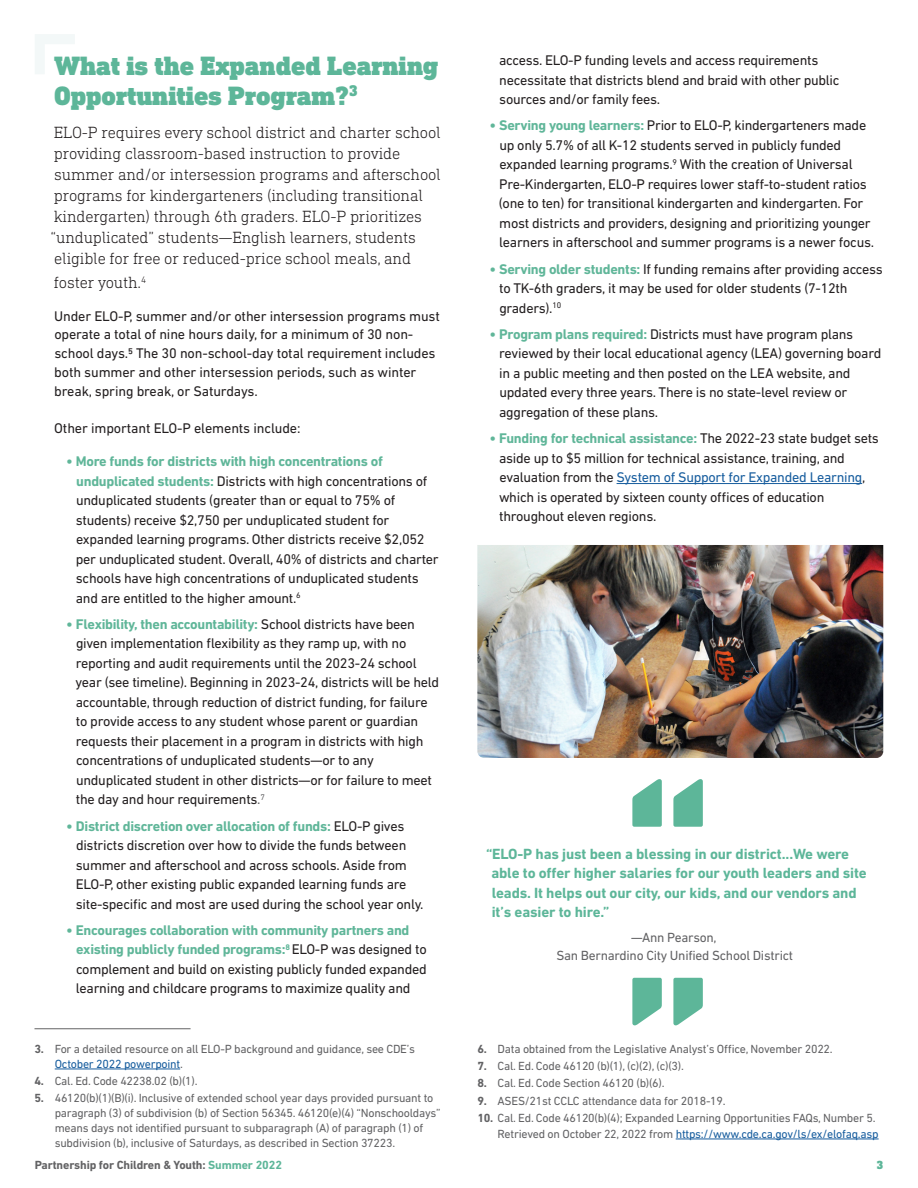
<style>
.page{position:relative;width:918px;height:1188px;background:#fff}
.page>*{position:absolute;margin:0;border:0;box-sizing:border-box;transform-origin:0 0}
.Section_title_-_DIN{font:900 27px/30px "DIN Next Slab Pro";color:#5db699}
.Introduction_text_DI{font:300 16.5px/21px "DIN Next Slab Pro";letter-spacing:-.01em;color:#231f20}
.Text_-_DIN_Next_Reg{font:700 15px/19.5px "DIN Next LT Pro";letter-spacing:-.01em;color:#5db699}
.Best_Practices_list{font:14.25px/19.5px "DIN Next LT Pro";letter-spacing:-.02em;color:#231f20}
.Introduction_text_DI-2{font:14.25px/18.8px "DIN Next LT Pro";letter-spacing:-.01em;color:#231f20}
.Text_-_DIN_Next_Reg-2{font:13.5px/18px "DIN Next LT Pro";letter-spacing:-.02em;color:#626264;text-align:center}
.t1{font:12px/15px "DIN Next LT Pro";letter-spacing:-.02em;color:#626264}
.t2{font:700 12px "DIN Next LT Pro";letter-spacing:-.01em;color:#626264}
.t3{font:900 12px "DIN Next Slab Pro";color:#5db699}
.s1{font-weight:700;color:#60b699}
.s2{color:#626264}
.s3{font-weight:700}
.s4{color:#175d9e}
.s5{color:#5db699}
</style>
<div class="page">
<svg style="left:35px;top:34px;width:40px;height:40px"></svg>
<img style="left:477px;top:545px;width:406px;height:213px">
<hr style="left:617px;top:483px;width:245px;height:1px;background:#175d9e">
<hr style="left:34px;top:1028px;width:157px;height:1px;background:#626264">
<hr style="left:55px;top:1069px;width:125px;height:1px;background:#175d9e">
<hr style="left:676px;top:1139px;width:203px;height:1px;background:#175d9e">
<svg style="left:632px;top:779px;width:71px;height:48px"></svg>
<svg style="left:632px;top:978px;width:71px;height:47px"></svg>
<p class="Section_title_-_DIN" style="left:54px;top:51px;width:386px">What is the Expanded Learning<br>Opportunities Program?<sup>3</sup></p>
<p class="Introduction_text_DI" style="left:51px;top:122px;width:392px">ELO-P requires every school district and charter school providing classroom-based instruction to provide summer and/or intersession programs and afterschool programs for kindergarteners (including transitional kindergarten) through 6th graders. ELO-P prioritizes “unduplicated” students—English learners, students eligible for free or reduced-price school meals, and</p>
<p class="Introduction_text_DI" style="left:54px;top:272px;width:94px">foster youth.<sup>4</sup></p>
<p class="Introduction_text_DI-2" style="left:54px;top:306px;width:387px">Under ELO-P, summer and/or other intersession programs must operate a total of nine hours daily, for a minimum of 30 non&shy;school days.5 The 30 non-school-day total requirement includes both summer and other intersession periods, such as winter break, spring break, or Saturdays.</p>
<p class="Introduction_text_DI-2" style="left:54px;top:419px;width:248px">Other important ELO-P elements include:</p>
<p class="Best_Practices_list" style="left:76px;top:451px;width:365px;text-indent:-9px"><span class="s1">• More funds for districts with high concentrations of unduplicated students:</span> Districts with high concentrations of unduplicated students (greater than or equal to 75% of students) receive $2,750 per unduplicated student for expanded learning programs. Other districts receive $2,052 per unduplicated student. Overall, 40% of districts and charter schools have high concentrations of unduplicated students and are entitled to the higher amount.<sup>6</sup></p>
<p class="Best_Practices_list" style="left:76px;top:614px;width:365px;text-indent:-9px"><span class="s1">• Flexibility, then accountability:</span> School districts have been given implementation flexibility as they ramp up, with no reporting and audit requirements until the 2023-24 school year (see timeline). Beginning in 2023-24, districts will be held accountable, through reduction of district funding, for failure to provide access to any student whose parent or guardian requests their placement in a program in districts with high concentrations of unduplicated students—or to any unduplicated student in other districts—or for failure to meet the day and hour requirements<span class="s2">.</span><sup>7</sup></p>
<p class="Best_Practices_list" style="left:76px;top:816px;width:349px;text-indent:-10px"><span class="s1">• District discretion over allocation of funds:</span> ELO-P gives districts discretion over how to divide the funds between summer and afterschool and across schools. Aside from ELO-P, other existing public expanded learning funds are site-specific and most are used during the school year only.</p>
<p class="Best_Practices_list" style="left:76px;top:920px;width:352px;text-indent:-10px"><span class="s1">• Encourages collaboration with community partners and existing publicly funded programs:</span><sup>8</sup> ELO-P was designed to complement and build on existing publicly funded expanded learning and childcare programs to maximize quality and</p>
<p class="t1" style="left:55px;top:1041px;width:362px;text-indent:-20px"><span class="s3">3.</span> For a detailed resource on all ELO-P background and guidance, see CDE’s<br><span class="s4">October 2022 powerpoint</span>.</p>
<p class="t1" style="left:34px;top:1073px;width:165px"><span class="s3">4.</span> Cal. Ed. Code 42238.02 (b)(1).</p>
<p class="t1" style="left:55px;top:1090px;width:387px;text-indent:-20px"><span class="s3">5.</span> 46120(b)(1)(B)(i). Inclusive of extended school year days provided pursuant to paragraph (3) of subdivision (b) of Section 56345. 46120(e)(4) “Nonschooldays” means days not identified pursuant to subparagraph (A) of paragraph (1) of subdivision (b), inclusive of Saturdays, as described in Section 37223.</p>
<p class="t2" style="left:35px;top:1158px;width:249px">Partnership for Children &amp; Youth: <span class="s5">Summer 2022</span></p>
<p class="Best_Practices_list" style="left:499px;top:50px;width:342px">access. ELO-P funding levels and access requirements necessitate that districts blend and braid with other public sources and/or family fees.</p>
<p class="Best_Practices_list" style="left:499px;top:116px;width:377px;text-indent:-9px"><span class="s1">• Serving young learners:</span> Prior to ELO-P, kindergarteners made up only 5.7% of all K-12 students served in publicly funded expanded learning programs.<sup>9</sup> With the creation of Universal Pre-Kindergarten, ELO-P requires lower staff-to-student ratios (one to ten) for transitional kindergarten and kindergarten. For most districts and providers, designing and prioritizing younger learners in afterschool and summer programs is a newer focus.</p>
<p class="Best_Practices_list" style="left:499px;top:259px;width:385px;text-indent:-10px"><span class="s1">• Serving older students:</span> If funding remains after providing access to TK-6th graders, it may be used for older students (7-12th graders).<sup>10</sup></p>
<p class="Best_Practices_list" style="left:499px;top:324px;width:384px;text-indent:-9px"><span class="s1">• Program plans required:</span> Districts must have program plans reviewed by their local educational agency (LEA) governing board in a public meeting and then posted on the LEA website, and updated every three years. There is no state-level review or aggregation of these plans.</p>
<p class="Best_Practices_list" style="left:499px;top:428px;width:381px;text-indent:-9px"><span class="s1">• Funding for technical assistance:</span> The 2022-23 state budget sets aside up to $5 million for technical assistance, training, and evaluation from the <span class="s4">System of Support for Expanded Learning</span>, which is operated by sixteen county offices of education throughout eleven regions.</p>
<p class="Text_-_DIN_Next_Reg" style="left:491px;top:844px;width:377px;text-indent:-5px">“ELO-P has just been a blessing in our district...We were able to offer higher salaries for our youth leaders and site leads. It helps out our city, our kids, and our vendors and it’s easier to hire.”</p>
<p class="Text_-_DIN_Next_Reg-2" style="left:556px;top:928px;width:238px">—Ann Pearson,<br>San Bernardino City Unified School District</p>
<p class="t1" style="left:477px;top:1041px;width:357px"><span class="s3">6.</span> Data obtained from the Legislative Analyst’s Office, November 2022.</p>
<p class="t1" style="left:477px;top:1058px;width:208px"><span class="s3">7.</span> Cal. Ed. Code 46120 (b)(1), (c)(2), (c)(3).</p>
<p class="t1" style="left:477px;top:1075px;width:189px"><span class="s3">8.</span> Cal. Ed. Code Section 46120 (b)(6).</p>
<p class="t1" style="left:477px;top:1093px;width:250px"><span class="s3">9.</span> ASES/21st CCLC attendance data for 2018-19.</p>
<p class="t1" style="left:477px;top:1110px;width:403px;line-height:15.5px;text-align:right"><span class="s3">10.</span> Cal. Ed. Code 46120(b)(4); Expanded Learning Opportunities FAQs, Number 5.<br>Retrieved on October 22, 2022 from <span class="s4">https://www.cde.ca.gov/ls/ex/elofaq.asp</span></p>
<p class="t3" style="left:876px;top:1158px;width:8px">3</p>
</div>
